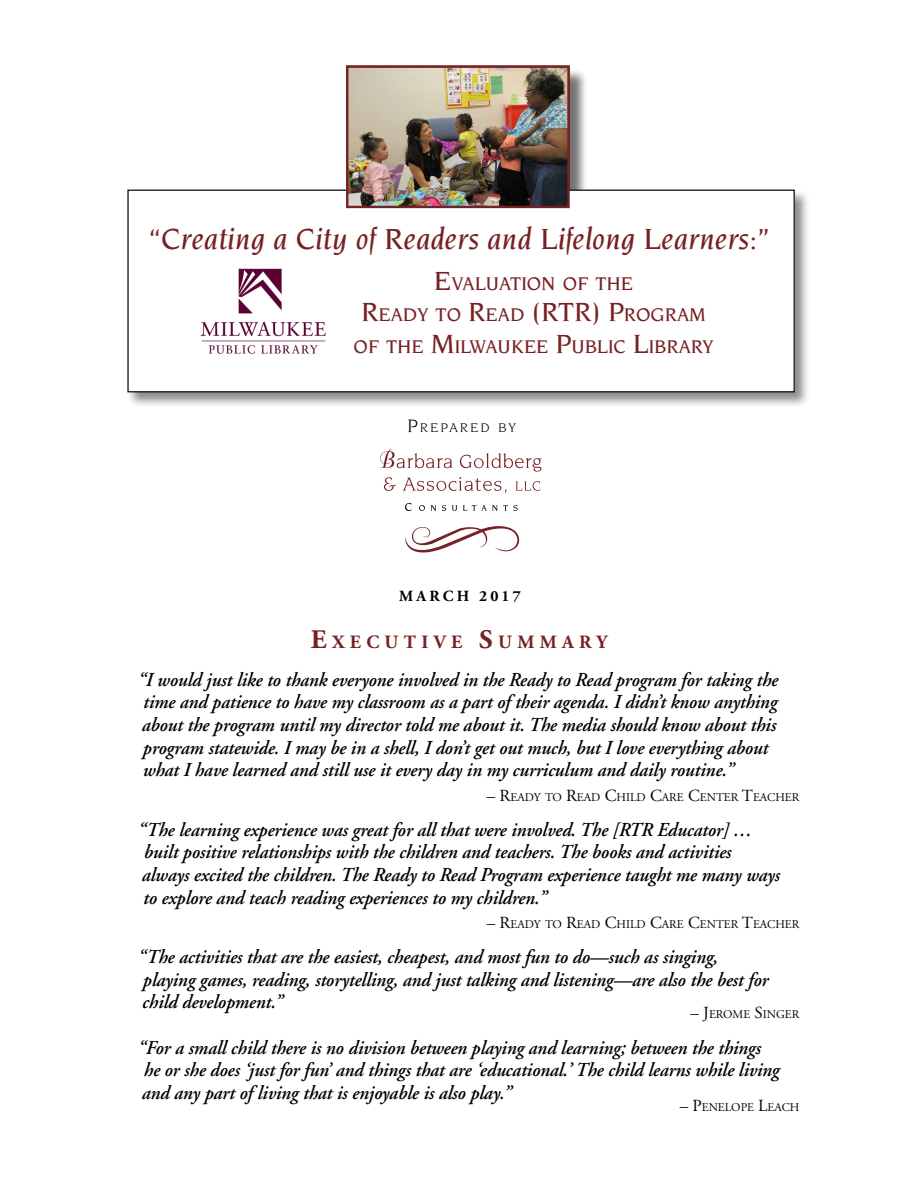
<style>
.page{position:relative;width:918px;height:1188px;background:#fff}
.page>*{position:absolute;margin:0;border:0;box-sizing:border-box;transform-origin:0 0}
.t1{font:italic 500 31.5px "Novarese";letter-spacing:.01em;color:#762123}
.t2{font:500 19.95px/31.5px "Novarese";color:#762123;text-align:center}
.t3{font:italic 600 19.8px/22.5px "Adobe Garamond";letter-spacing:-.005em;color:#000;scale:.95 1}
.t4{font:700 18.75px "Adobe Garamond Pro";letter-spacing:.285em;color:#762123}
.t5{font:700 15.45px "Adobe Garamond Pro";letter-spacing:.2em;color:#000}
.t6{font:13.65px "Novarese";letter-spacing:.145em;color:#000}
.t7{font:11.85px "Adobe Garamond";color:#000}
.s1{font-size:28.5px}
.s2{font-size:19.5px}
.s3{font-size:26.85px}
.s4{font-size:16.95px}
</style>
<div class="page">
<div style="left:348px;top:68px;width:241px;height:159px;background:#000;opacity:.55"></div>
<div style="left:127px;top:189px;width:683px;height:219px;background:#000;opacity:.45"></div>
<div style="left:128px;top:190px;width:666px;height:202px;background:#fff"></div>
<div style="left:127px;top:190px;width:668px;height:202px;border:1px solid #000"></div>
<svg style="left:380px;top:448px;width:162px;height:105px"></svg>
<img style="left:349px;top:68px;width:218px;height:137px">
<div style="left:346px;top:65px;width:224px;height:143px;border:2px solid #762123"></div>
<img style="left:200px;top:268px;width:126px;height:86px">
<h1 class="t1" style="left:149px;top:222px;width:623px">“Creating a City of Readers and Lifelong Learners:”</h1>
<p class="t2" style="left:354px;top:267px;width:362px"><span class="s1">E</span>VALUATION OF THE<br><span class="s1">R</span>EADY TO <span class="s1">R</span>EAD <span class="s1">(RTR) P</span>ROGRAM<br>OF THE <span class="s1">M</span>ILWAUKEE <span class="s1">P</span>UBLIC <span class="s1">L</span>IBRARY</p>
<p class="t6" style="left:407px;top:420px;width:111px"><span class="s2">P</span>REPARED BY</p>
<p class="t5" style="left:399px;top:587px;width:123px">MARCH 2017</p>
<p class="t4" style="left:311px;top:631px;width:298px"><span class="s3">E</span>XECUTIVE <span class="s3">S</span>UMMARY</p>
<p class="t3" style="left:137px;top:669px;width:675px">“I would just like to thank everyone involved in the Ready to Read program for taking the time and patience to have my classroom as a part of their agenda. I didn’t know anything about the program until my director told me about it. The media should know about this program statewide. I may be in a shell, I don’t get out much, but I love everything about what I have learned and still use it every day in my curriculum and daily routine.”</p>
<p class="t7" style="left:487px;top:791px;width:314px"><span class="s4">– R</span>EADY TO <span class="s4">R</span>EAD <span class="s4">C</span>HILD <span class="s4">C</span>ARE <span class="s4">C</span>ENTER <span class="s4">T</span>EACHER</p>
<p class="t3" style="left:137px;top:819px;width:677px">“The learning experience was great for all that were involved. The [RTR Educator] … built positive relationships with the children and teachers. The books and activities<br>always excited the children. The Ready to Read Program experience taught me many ways to explore and teach reading experiences to my children.”</p>
<p class="t7" style="left:487px;top:918px;width:314px"><span class="s4">– R</span>EADY TO <span class="s4">R</span>EAD <span class="s4">C</span>HILD <span class="s4">C</span>ARE <span class="s4">C</span>ENTER <span class="s4">T</span>EACHER</p>
<p class="t3" style="left:137px;top:946px;width:665px">“The activities that are the easiest, cheapest, and most fun to do—such as singing, playing games, reading, storytelling, and just talking and listening—are also the best for child development.”</p>
<p class="t7" style="left:691px;top:1008px;width:110px"><span class="s4">– J</span>EROME <span class="s4">S</span>INGER</p>
<p class="t3" style="left:137px;top:1037px;width:677px">“For a small child there is no division between playing and learning; between the things he or she does ‘just for fun’ and things that are ‘educational.’ The child learns while living and any part of living that is enjoyable is also play.”</p>
<p class="t7" style="left:680px;top:1101px;width:121px"><span class="s4">– P</span>ENELOPE <span class="s4">L</span>EACH</p>
</div>
